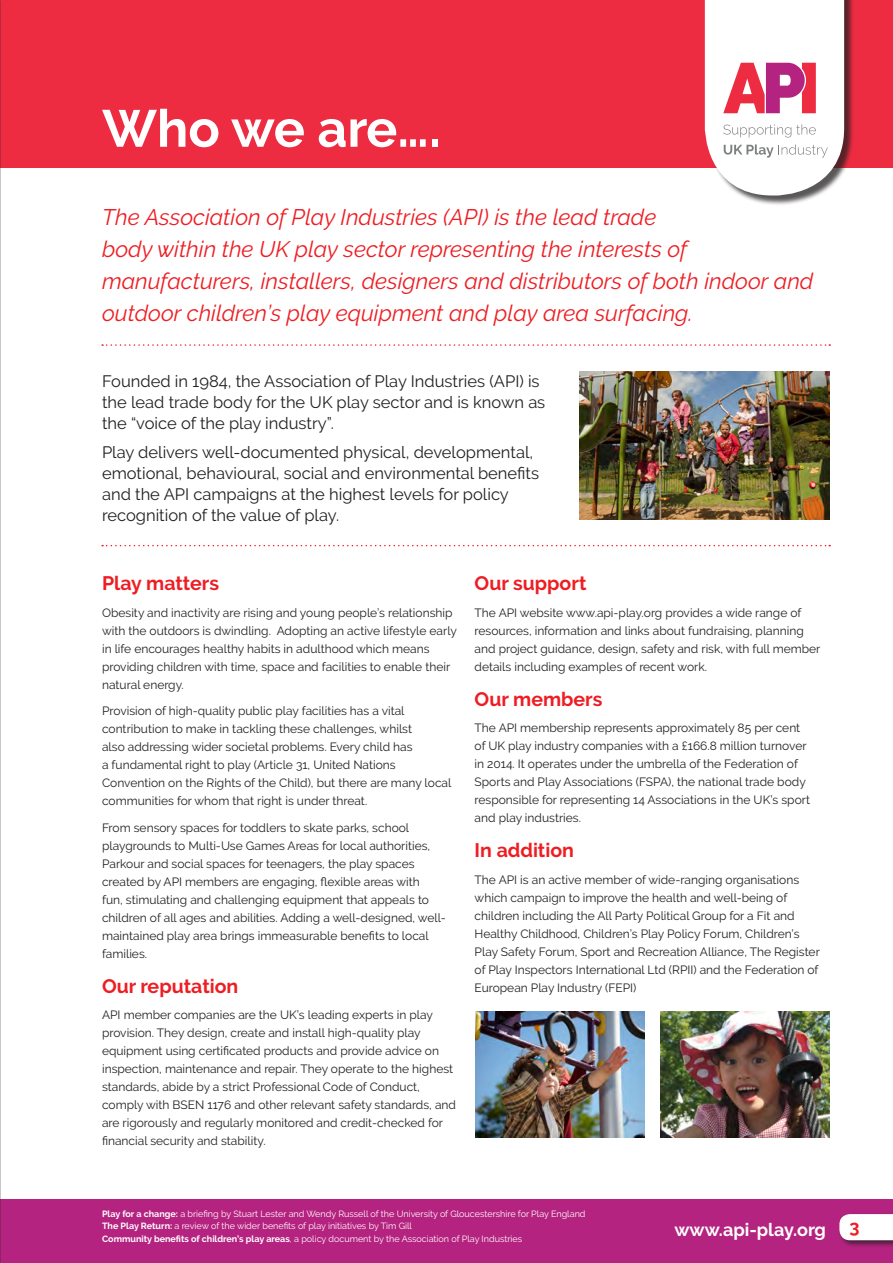
<style>
.page{position:relative;width:893px;height:1263px;background:#fff}
.page>*{position:absolute;margin:0;border:0;box-sizing:border-box;transform-origin:0 0}
.t1{font:700 52.05px "Raleway";color:#fff}
.t2{font:italic 22.5px/32px "Raleway";color:#ee1d23}
.Subhead{font:700 19.5px "Raleway";color:#ee1d23}
.t3{font:700 18px "Raleway";color:#fff}
.t4{font:700 18px "Raleway";color:#ee1d23}
.Standfirst_para{font:16.5px/21px "Raleway";color:#231f20}
.Body_copy{font:12px/18px "Raleway";color:#231f20}
.Body_copy-2{font:9px "Raleway";color:#fff}
.s1{font-weight:700}
</style>
<div class="page">
<div style="left:0;top:1199px;width:893px;height:64px;background:#b42380"></div>
<div style="left:0;top:0;width:893px;height:168px;background:#ed2c42"></div>
<div style="left:838px;top:1212px;width:55px;height:36px;background:#231f20;opacity:.75"></div>
<svg style="left:839px;top:1214px;width:54px;height:26px"></svg>
<div style="left:706px;top:0;width:149px;height:206px;background:#231f20;opacity:.75"></div>
<svg style="left:705px;top:0;width:139px;height:195px"></svg>
<svg style="left:102px;top:344px;width:728px;height:2px"></svg>
<svg style="left:102px;top:545px;width:728px;height:1px"></svg>
<img style="left:580px;top:371px;width:250px;height:148px">
<img style="left:476px;top:1011px;width:169px;height:126px">
<img style="left:660px;top:1011px;width:169px;height:126px">
<p class="t1" style="left:102px;top:99px;width:340px">Who we are….</p>
<p class="t2" style="left:102px;top:201px;width:713px">The Association of Play Industries (API) is the lead trade<br>body within the UK play sector representing the interests of manufacturers, installers, designers and distributors of both indoor and outdoor children’s play equipment and play area surfacing.</p>
<p class="Standfirst_para" style="left:102px;top:370px;width:445px">Founded in 1984, the Association of Play Industries (API) is the lead trade body for the UK play sector and is known as the “voice of the play industry”.</p>
<p class="Standfirst_para" style="left:102px;top:442px;width:438px">Play delivers well-documented physical, developmental, emotional, behavioural, social and environmental benefits and the API campaigns at the highest levels for policy recognition of the value of play.</p>
<p class="Subhead" style="left:102px;top:572px;width:119px">Play matters</p>
<p class="Body_copy" style="left:102px;top:603px;width:356px">Obesity and inactivity are rising and young people’s relationship with the outdoors is dwindling. Adopting an active lifestyle early in life encourages healthy habits in adulthood which means providing children with time, space and facilities to enable their natural energy.</p>
<p class="Body_copy" style="left:102px;top:702px;width:351px">Provision of high-quality public play facilities has a vital contribution to make in tackling these challenges, whilst<br>also addressing wider societal problems. Every child has<br>a fundamental right to play (Article 31, United Nations Convention on the Rights of the Child), but there are many local communities for whom that right is under threat.</p>
<p class="Body_copy" style="left:102px;top:818px;width:345px">From sensory spaces for toddlers to skate parks, school playgrounds to Multi-Use Games Areas for local authorities, Parkour and social spaces for teenagers, the play spaces created by API members are engaging, flexible areas with<br>fun, stimulating and challenging equipment that appeals to children of all ages and abilities. Adding a well-designed, well&shy;maintained play area brings immeasurable benefits to local families.</p>
<p class="Subhead" style="left:102px;top:975px;width:138px">Our reputation</p>
<p class="Body_copy" style="left:102px;top:1006px;width:355px">API member companies are the UK’s leading experts in play provision. They design, create and install high-quality play equipment using certificated products and provide advice on inspection, maintenance and repair. They operate to the highest standards, abide by a strict Professional Code of Conduct, comply with BSEN 1176 and other relevant safety standards, and are rigorously and regularly monitored and credit-checked for financial security and stability.</p>
<p class="Subhead" style="left:475px;top:572px;width:113px">Our support</p>
<p class="Body_copy" style="left:475px;top:603px;width:347px">The API website www.api-play.org provides a wide range of resources, information and links about fundraising, planning and project guidance, design, safety and risk, with full member details including examples of recent work.</p>
<p class="Subhead" style="left:475px;top:688px;width:129px">Our members</p>
<p class="Body_copy" style="left:475px;top:719px;width:337px">The API membership represents approximately 85 per cent of UK play industry companies with a £166.8 million turnover in 2014. It operates under the umbrella of the Federation of Sports and Play Associations (FSPA), the national trade body responsible for representing 14 Associations in the UK’s sport and play industries.</p>
<p class="Subhead" style="left:475px;top:839px;width:101px">In addition</p>
<p class="Body_copy" style="left:475px;top:870px;width:347px">The API is an active member of wide-ranging organisations which campaign to improve the health and well-being of children including the All Party Political Group for a Fit and Healthy Childhood, Children’s Play Policy Forum, Children’s Play Safety Forum, Sport and Recreation Alliance, The Register of Play Inspectors International Ltd (RPII) and the Federation of European Play Industry (FEPI)</p>
<p class="Body_copy-2" style="left:102px;top:1208px;width:485px"><span class="s1">Play for a change:</span> a briefing by Stuart Lester and Wendy Russell of the University of Gloucestershire for Play England</p>
<p class="Body_copy-2" style="left:102px;top:1221px;width:311px"><span class="s1">The Play Return:</span> a review of the wider benefits of play initiatives by Tim Gill</p>
<p class="Body_copy-2" style="left:102px;top:1233px;width:422px"><span class="s1">Community benefits of children’s play areas</span>, a policy document by the Association of Play Industries</p>
<h3 class="t3" style="left:674px;top:1220px;width:153px">www.api-play.org</h3>
<h3 class="t4" style="left:850px;top:1216px;width:12px">3</h3>
</div>
